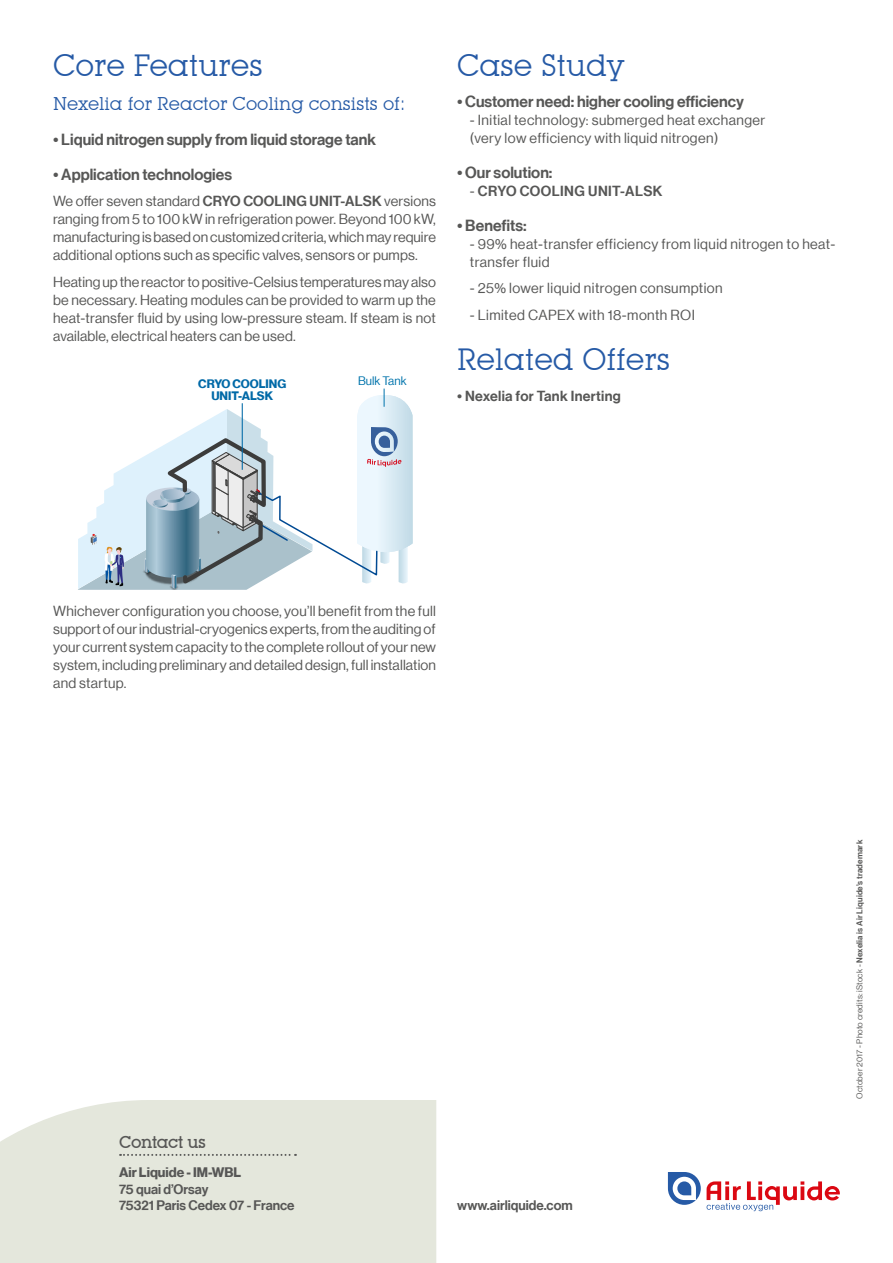
<style>
.page{position:relative;width:893px;height:1263px;background:#fff}
.page>*{position:absolute;margin:0;border:0;box-sizing:border-box;transform-origin:0 0}
.TITRE_1_ok{font:30px "Lubalin Graph IT Cby BT";color:#265aa6}
.TITRE_2_ok{font:18px "Lubalin Graph IT Cby BT";color:#265aa6}
.Contact_us{font:500 16.5px "Lubalin Graph IT Cby BT";letter-spacing:-.02em;color:#575756}
.TITRE_3_gris_ok{font:15.75px "N Haas Grotesk DS Pro 65 Md";color:#575756}
.Text_Courant_9_5pt{font:14.25px/18px "N Haas Grotesk DS Pro 55 Rg";letter-spacing:.01em;color:#575756;text-align:justify}
.Text_puce_nv_2_ok{font:14.25px/18px "N Haas Grotesk DS Pro 55 Rg";letter-spacing:.03em;color:#575756}
.Text_Courant_9_5pt-2{font:14.25px "N Haas Grotesk DS Pro 65 Md";letter-spacing:.02em;color:#575756}
.Text_puce_nv_2_ok-2{font:14.25px "N Haas Grotesk DS Pro 65 Md";letter-spacing:.03em;color:#575756}
.t1{font:13.5px "N Haas Grotesk DS Pro 65 Md";color:#575756}
.t2{font:13.5px "N Haas Grotesk DS Pro 75 Bd";color:#575756}
.t3{font:12px "N Haas Grotesk DS Pro 75 Bd";color:#0069a7}
.t4{font:12px "N Haas Grotesk DS Pro 55 Rg";color:#0074ac}
.Text_Courant_10_5pt{font:8.25px "N Haas Grotesk DS Pro 55 Rg";letter-spacing:.02em;color:#575756}
.s1{font-family:"N Haas Grotesk DS Pro 65 Md"}
.s2{font-family:"N Haas Grotesk DS Pro 55 Rg"}
</style>
<div class="page">
<svg style="left:668px;top:1172px;width:33px;height:33px"></svg>
<svg style="left:707px;top:1181px;width:133px;height:30px"></svg>
<div style="left:0;top:1100px;width:436px;height:163px;background:#e4e7dc"></div>
<svg style="left:120px;top:1154px;width:176px;height:2px"></svg>
<svg style="left:78px;top:389px;width:335px;height:201px"></svg>
<hr style="left:242px;top:403px;width:1px;height:67px;background:#0069a7">
<p class="TITRE_1_ok" style="left:53px;top:47px;width:211px">Core Features</p>
<p class="TITRE_2_ok" style="left:53px;top:92px;width:354px">Nexelia for Reactor Cooling consists of:</p>
<p class="TITRE_3_gris_ok" style="left:53px;top:130px;width:324px">• Liquid nitrogen supply from liquid storage tank</p>
<p class="TITRE_3_gris_ok" style="left:53px;top:165px;width:180px">• Application technologies</p>
<p class="Text_Courant_9_5pt" style="left:53px;top:192px;width:384px">We offer seven standard <span class="s1">CRYO COOLING UNIT-ALSK</span> versions ranging from 5 to 100 kW in refrigeration power. Beyond 100 kW, manufacturing is based on customized criteria, which may require additional options such as specific valves, sensors or pumps.</p>
<p class="Text_Courant_9_5pt" style="left:53px;top:273px;width:384px">Heating up the reactor to positive-Celsius temperatures may also be necessary. Heating modules can be provided to warm up the heat-transfer fluid by using low-pressure steam. If steam is not available, electrical heaters can be used.</p>
<p class="t3" style="left:198px;top:377px;width:89px">CRYO COOLING</p>
<p class="t4" style="left:358px;top:374px;width:50px">Bulk Tank</p>
<p class="t3" style="left:211px;top:389px;width:63px">UNIT-ALSK</p>
<p class="TITRE_1_ok" style="left:457px;top:47px;width:169px">Case Study</p>
<p class="TITRE_3_gris_ok" style="left:457px;top:92px;width:288px">• Customer need: higher cooling efficiency</p>
<p class="Text_puce_nv_2_ok" style="left:470px;top:111px;width:297px">- Initial technology: submerged heat exchanger (very low efficiency with liquid nitrogen)</p>
<p class="TITRE_3_gris_ok" style="left:457px;top:163px;width:97px">• Our solution:</p>
<p class="Text_puce_nv_2_ok-2" style="left:470px;top:182px;width:194px"><span class="s2">-</span> CRYO COOLING UNIT-ALSK</p>
<p class="TITRE_3_gris_ok" style="left:457px;top:216px;width:71px">• Benefits:</p>
<p class="Text_puce_nv_2_ok" style="left:470px;top:235px;width:367px">- 99% heat-transfer efficiency from liquid nitrogen to heat&shy;transfer fluid</p>
<p class="Text_puce_nv_2_ok" style="left:470px;top:279px;width:254px">- 25% lower liquid nitrogen consumption</p>
<p class="Text_puce_nv_2_ok" style="left:470px;top:306px;width:227px">- Limited CAPEX with 18-month ROI</p>
<p class="TITRE_1_ok" style="left:457px;top:341px;width:215px">Related Offers</p>
<p class="Text_Courant_9_5pt-2" style="left:457px;top:387px;width:165px">• Nexelia for Tank Inerting</p>
<p class="Text_Courant_9_5pt" style="left:53px;top:602px;width:384px">Whichever configuration you choose, you’ll benefit from the full support of our industrial-cryogenics experts, from the auditing of your current system capacity to the complete rollout of your new system, including preliminary and detailed design, full installation and startup.</p>
<p class="Contact_us" style="left:119px;top:1132px;width:89px">Contact us</p>
<p class="t2" style="left:119px;top:1165px;width:124px">Air Liquide - IM-WBL</p>
<p class="t1" style="left:119px;top:1181px;width:91px">75 quai d’Orsay</p>
<p class="t1" style="left:119px;top:1197px;width:177px">75321 Paris Cedex 07 - France</p>
<p class="t1" style="left:457px;top:1197px;width:117px">www.airliquide.com</p>
<p class="Text_Courant_10_5pt" style="left:855px;top:1099px;width:260px;rotate:-90deg">October 2017 - Photo credits: iStock - <span class="s1">Nexelia is Air Liquide’s trademark</span></p>
</div>
